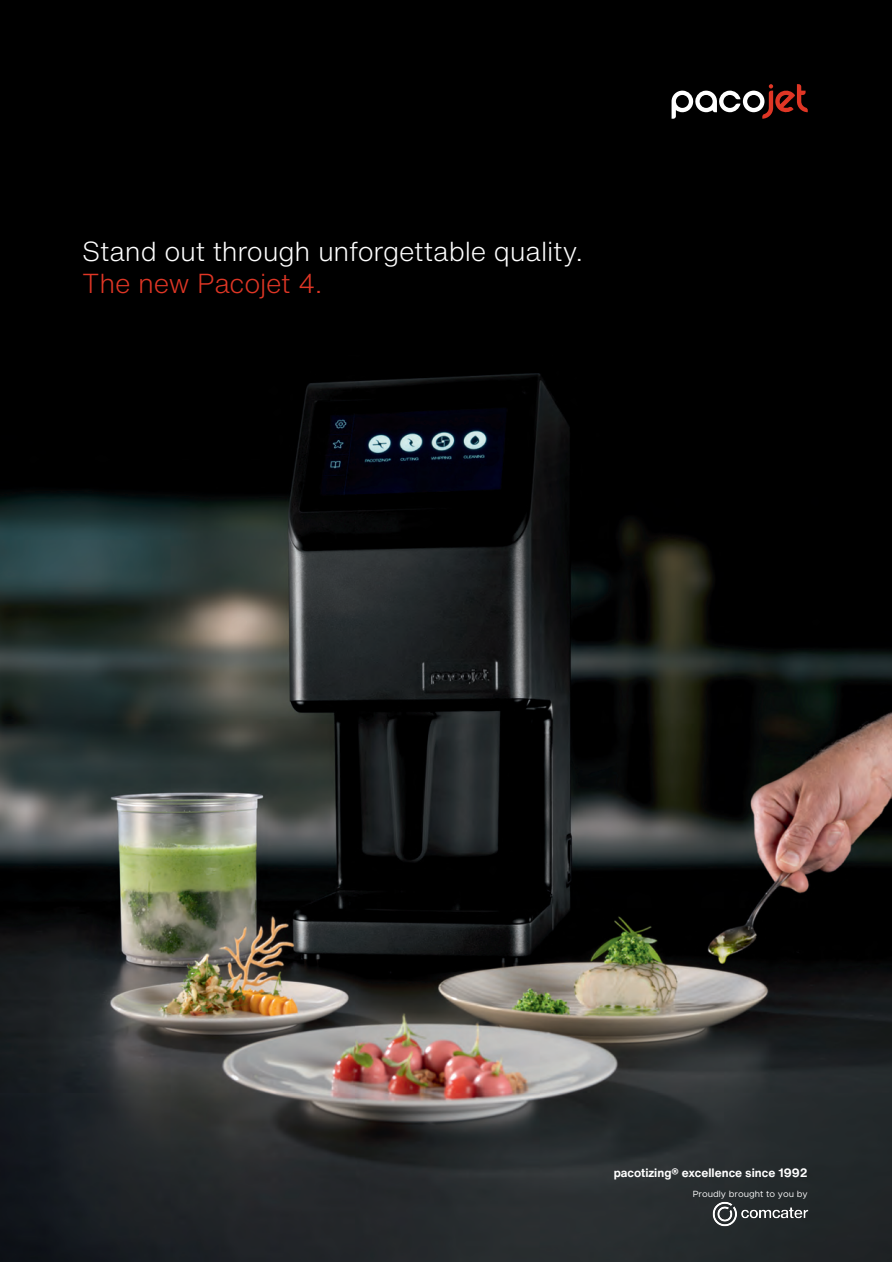
<style>
.page{position:relative;width:892px;height:1262px;background:#fff}
.page>*{position:absolute;margin:0;border:0;box-sizing:border-box;transform-origin:0 0}
.t1{font:300 27px/32.4px "Helvetica Now Text";letter-spacing:-.005em;color:#fff}
.t2{font:700 12px "Helvetica Now Text";color:#fff}
.t3{font:9px "Metropolis";color:#fff}
.s1{color:#df3625}
</style>
<div class="page">
<img style="left:0;top:0;width:891px;height:1262px">
<svg style="left:671px;top:84px;width:136px;height:35px"></svg>
<div style="left:688px;top:1177px;width:144px;height:73px;background:#24292b"></div>
<p class="t1" style="left:82px;top:234px;width:502px">Stand out through unforgettable quality.<br><span class="s1">The new Pacojet 4.</span></p>
<p class="t2" style="left:613px;top:1164px;width:195px">pacotizing® excellence since 1992</p>
<p class="t3" style="left:692px;top:1188px;width:116px">Proudly brought to you by</p>
</div>
